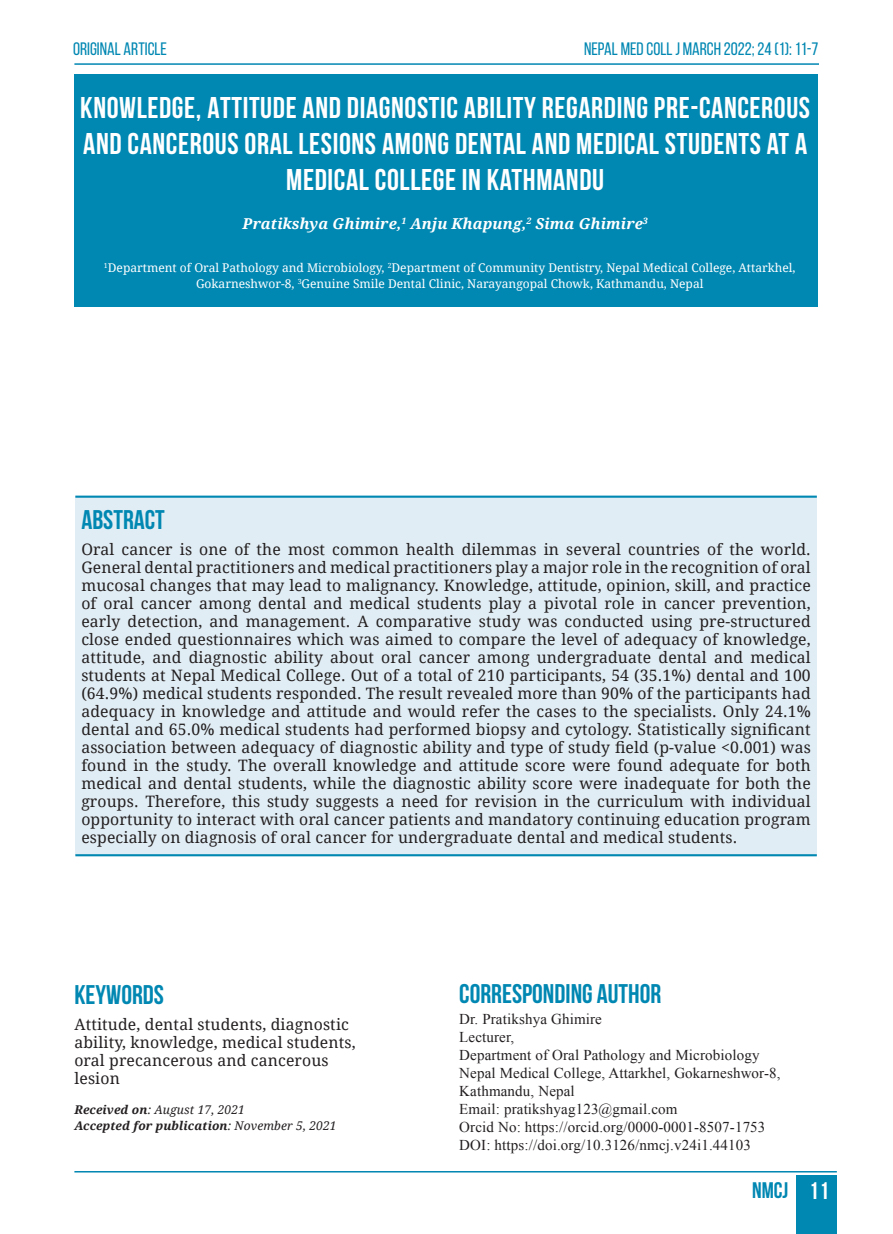
<style>
.page{position:relative;width:893px;height:1234px;background:#fff}
.page>*{position:absolute;margin:0;border:0;box-sizing:border-box;transform-origin:0 0}
.t1{font:700 30px/36px "Bebas Neue";letter-spacing:.02em;color:#fff;text-align:center}
.subhead{font:700 27px "Bebas Neue";color:#0087b2}
.t2{font:700 22.5px "Bebas Neue";color:#0087b2}
.t3{font:18px "Bebas Neue";color:#0087b2}
.MAIN_TEXT_PARA{font:15.75px/18px "Droid Serif";letter-spacing:.01em;color:#231f20;text-align:justify}
.t4{font:15px "Times New Roman";letter-spacing:.01em;color:#231f20}
.MAIN_TEXT_PARA-2{font:italic 700 15px "Droid Serif";letter-spacing:.01em;color:#fff}
.t5{font:12px/16.5px "Droid Serif";color:#fff;text-align:center}
.t6{font:italic 700 12px "Droid Serif";letter-spacing:.01em;color:#231f20}
.t7{font:italic 12px "Droid Serif";letter-spacing:.01em;color:#231f20}
.s1{font-weight:700}
.s2{font-weight:400}
.s3{font-size:24px;color:#fff}
</style>
<div class="page">
<div style="left:796px;top:1174px;width:41px;height:59px;background:#0087b2"></div>
<hr style="left:74px;top:1170px;width:763px;height:2px;background:#0087b2">
<hr style="left:74px;top:63px;width:745px;height:2px;background:#0087b2">
<div style="left:74px;top:74px;width:744px;height:232px;background:#0087b2"></div>
<div style="left:75px;top:496px;width:742px;height:359px;background:#e1edf4"></div>
<hr style="left:75px;top:495px;width:742px;height:2px;background:#0087b2">
<hr style="left:75px;top:854px;width:742px;height:2px;background:#0087b2">
<p class="t3" style="left:73px;top:39px;width:95px">ORIGINAL ARTICLE</p>
<p class="t3" style="left:584px;top:39px;width:236px">NEPAL MED COLL J MARCH 2022; 24 (1): 11-7</p>
<p class="t1" style="left:80px;top:89px;width:731px">KNOWLEDGE, ATTITUDE AND DIAGNOSTIC ABILITY REGARDING PRE-CANCEROUS<br>AND CANCEROUS ORAL LESIONS AMONG DENTAL AND MEDICAL STUDENTS AT A<br>MEDICAL COLLEGE IN KATHMANDU</p>
<p class="MAIN_TEXT_PARA-2" style="left:243px;top:213px;width:407px">Pratikshya Ghimire,<sup>1</sup> Anju Khapung,<sup>2</sup> Sima Ghimire<sup>3</sup></p>
<p class="t5" style="left:104px;top:259px;width:693px"><sup>1</sup>Department of Oral Pathology and Microbiology, <sup>2</sup>Department of Community Dentistry, Nepal Medical College, Attarkhel,<br>Gokarneshwor-8, <sup>3</sup>Genuine Smile Dental Clinic, Narayangopal Chowk, Kathmandu, Nepal</p>
<p class="subhead" style="left:81px;top:504px;width:85px">ABSTRACT</p>
<p class="MAIN_TEXT_PARA" style="left:81px;top:540px;width:731px">Oral cancer is one of the most common health dilemmas in several countries of the world.<br>General dental practitioners and medical practitioners play a major role in the recognition of oral mucosal changes that may lead to malignancy. Knowledge, attitude, opinion, skill, and practice of oral cancer among dental and medical students play a pivotal role in cancer prevention, early detection, and management. A comparative study was conducted using pre-structured close ended questionnaires which was aimed to compare the level of adequacy of knowledge, attitude, and diagnostic ability about oral cancer among undergraduate dental and medical students at Nepal Medical College. Out of a total of 210 participants, 54 (35.1%) dental and 100 (64.9%) medical students responded. The result revealed more than 90% of the participants had adequacy in knowledge and attitude and would refer the cases to the specialists. Only 24.1% dental and 65.0% medical students had performed biopsy and cytology. Statistically significant association between adequacy of diagnostic ability and type of study field (p-value &lt;0.001) was found in the study. The overall knowledge and attitude score were found adequate for both medical and dental students, while the diagnostic ability score were inadequate for both the groups. Therefore, this study suggests a need for revision in the curriculum with individual opportunity to interact with oral cancer patients and mandatory continuing education program especially on diagnosis of oral cancer for undergraduate dental and medical students.</p>
<p class="subhead" style="left:74px;top:979px;width:91px">KEYWORDS</p>
<p class="MAIN_TEXT_PARA" style="left:74px;top:1014px;width:283px;text-align:left">Attitude, dental students, diagnostic ability, knowledge, medical students, oral precancerous and cancerous lesion</p>
<p class="t7" style="left:74px;top:1100px;width:172px"><span class="s1">Received on</span>: August 17, 2021</p>
<p class="t6" style="left:74px;top:1117px;width:264px">Accepted for publication<span class="s2">: November 5, 2021</span></p>
<p class="subhead" style="left:459px;top:978px;width:204px">CORRESPONDING AUTHOR</p>
<p class="t4" style="left:459px;top:1008px;width:144px">Dr. Pratikshya Ghimire</p>
<p class="t4" style="left:459px;top:1026px;width:57px">Lecturer,</p>
<p class="t4" style="left:459px;top:1044px;width:302px">Department of Oral Pathology and Microbiology</p>
<p class="t4" style="left:459px;top:1062px;width:323px">Nepal Medical College, Attarkhel, Gokarneshwor-8,</p>
<p class="t4" style="left:459px;top:1080px;width:117px">Kathmandu, Nepal</p>
<p class="t4" style="left:459px;top:1098px;width:220px">Email: pratikshyag123@gmail.com</p>
<p class="t4" style="left:459px;top:1116px;width:308px">Orcid No: https://orcid.org/0000-0001-8507-1753</p>
<p class="t4" style="left:459px;top:1134px;width:293px">DOI: https://doi.org/10.3126/nmcj.v24i1.44103</p>
<h3 class="t2" style="left:752px;top:1177px;width:78px">NMCJ <span class="s3">11</span></h3>
</div>
